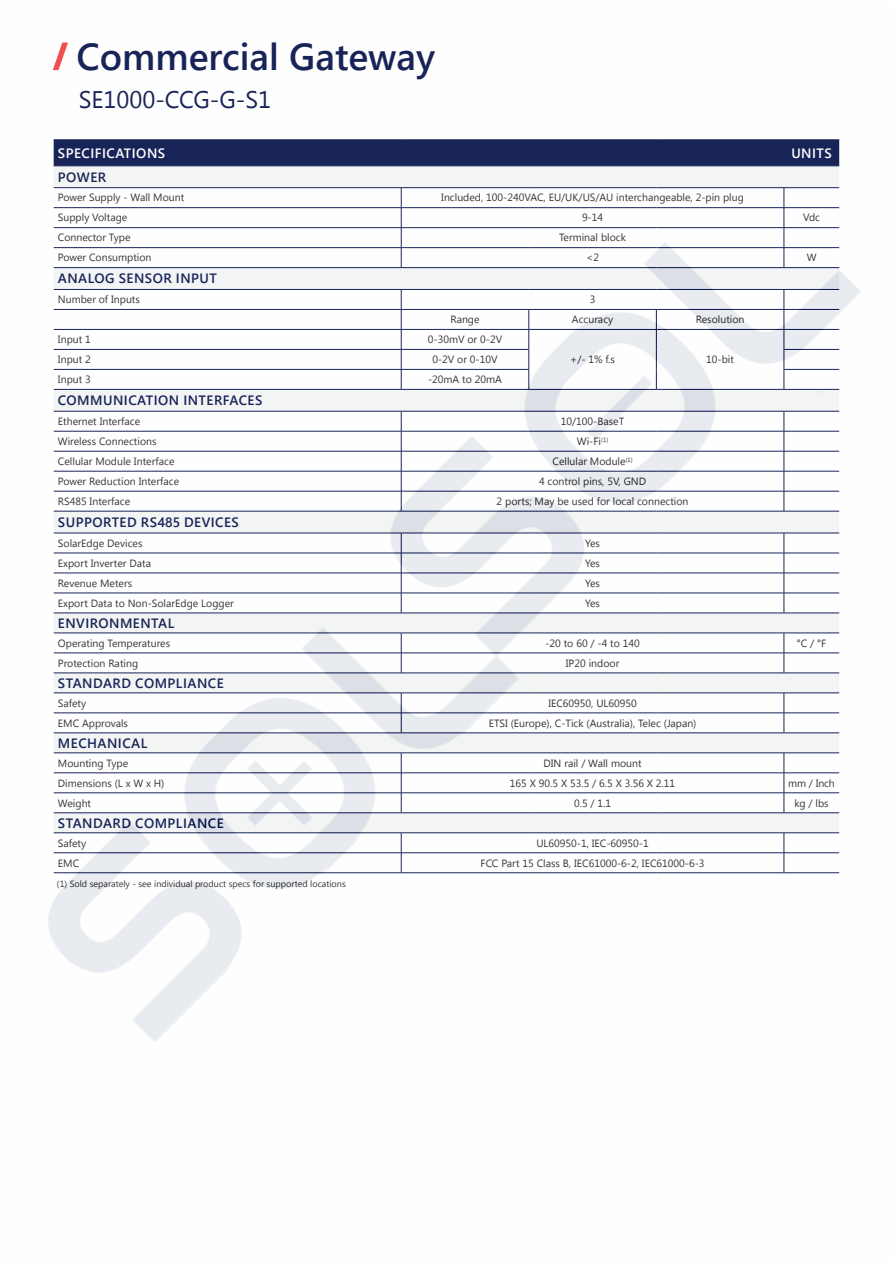
<style>
.page{position:relative;width:893px;height:1263px;background:#fff}
.page>*{position:absolute;margin:0;border:0;box-sizing:border-box;transform-origin:0 0}
.t1{font:600 37.5px "Segoe UI";color:#000d46}
.t2{font:24px "Segoe UI";color:#000d46}
.t3{font:600 13.5px "Segoe UI";letter-spacing:.035em;color:#000d46}
.t4{font:600 13.5px "Segoe UI";letter-spacing:.035em;color:#fff}
.t5{font:10.5px/20px "Segoe UI";color:#231f20;text-align:center}
.t6{font:9px "Segoe UI";color:#231f20}
.t7{font:6.15px "Segoe UI";color:#231f20}
</style>
<div class="page">
<img style="left:52px;top:42px;width:788px;height:126px">
<img style="left:48px;top:168px;width:813px;height:874px">
<h1 class="t1" style="left:77px;top:26px;width:360px">Commercial Gateway</h1>
<h2 class="t2" style="left:79px;top:82px;width:194px">SE1000-C C G G- 1S-</h2>
<p class="t4" style="left:58px;top:142px;width:109px">SPECIFICATIONS</p>
<p class="t3" style="left:58px;top:166px;width:50px">POWER</p>
<p class="t5" style="left:58px;top:187px;width:128px">Power Supply - Wall Mount</p>
<p class="t5" style="left:441px;top:187px;width:304px">Included, 100-240VAC, EU/UK/US/AU interchangeable, 2-pin plug</p>
<p class="t5" style="left:58px;top:207px;width:71px">Supply Voltage</p>
<p class="t5" style="left:582px;top:207px;width:23px">9-14</p>
<p class="t5" style="left:58px;top:227px;width:74px">Connector Type</p>
<p class="t5" style="left:559px;top:227px;width:68px">Terminal block</p>
<p class="t5" style="left:58px;top:247px;width:95px">Power Consumption</p>
<p class="t3" style="left:58px;top:268px;width:161px">ANALOG SENSOR INPUT</p>
<p class="t5" style="left:586px;top:247px;width:14px">&lt;2</p>
<p class="t5" style="left:58px;top:289px;width:84px">Number of Inputs</p>
<p class="t5" style="left:590px;top:289px;width:7px">3</p>
<p class="t5" style="left:58px;top:329px;width:34px">Input 1</p>
<p class="t5" style="left:428px;top:309px;width:76px">Range<br>0-30mV or 0-2V</p>
<p class="t5" style="left:572px;top:309px;width:43px">Accuracy</p>
<p class="t5" style="left:696px;top:309px;width:50px">Resolution</p>
<p class="t5" style="left:58px;top:349px;width:34px">Input 2</p>
<p class="t5" style="left:432px;top:349px;width:67px">0-2V or 0-10V</p>
<p class="t5" style="left:570px;top:349px;width:46px">+/- 1 % s.f</p>
<p class="t5" style="left:706px;top:349px;width:29px">10-bit</p>
<p class="t5" style="left:58px;top:369px;width:34px">Input 3</p>
<p class="t3" style="left:58px;top:390px;width:206px">COMMUNICATION INTERFACES</p>
<p class="t5" style="left:428px;top:369px;width:75px">-20mA to 20mA</p>
<p class="t5" style="left:58px;top:411px;width:84px">Ethernet Interface</p>
<p class="t5" style="left:561px;top:411px;width:65px">10/100-BaseT</p>
<p class="t5" style="left:58px;top:431px;width:100px">Wireless Connections</p>
<p class="t7" style="left:601px;top:435px;width:8px">(1)</p>
<p class="t5" style="left:577px;top:431px;width:26px">Wi-Fi</p>
<p class="t5" style="left:58px;top:451px;width:118px">Cellular Module Interface</p>
<p class="t7" style="left:626px;top:455px;width:8px">(1)</p>
<p class="t5" style="left:552px;top:451px;width:75px">Cellular Module</p>
<p class="t5" style="left:58px;top:471px;width:123px">Power Reduction Interface</p>
<p class="t5" style="left:539px;top:471px;width:109px">4 control pins , V5, GND</p>
<p class="t5" style="left:58px;top:491px;width:74px">RS485 Interface</p>
<p class="t3" style="left:58px;top:511px;width:183px">SUPPORTED RS485 DEVICES</p>
<p class="t5" style="left:497px;top:491px;width:193px">2 ports; May be used for local connection</p>
<p class="t5" style="left:58px;top:533px;width:86px">SolarEdge Devices</p>
<p class="t5" style="left:585px;top:533px;width:16px">Yes</p>
<p class="t5" style="left:58px;top:553px;width:95px">Export Inverter Data</p>
<p class="t5" style="left:585px;top:553px;width:16px">Yes</p>
<p class="t5" style="left:58px;top:573px;width:76px">Revenue Meters</p>
<p class="t5" style="left:585px;top:573px;width:16px">Yes</p>
<p class="t5" style="left:58px;top:593px;width:177px">Export Data to Non-SolarEdge Logger</p>
<p class="t3" style="left:58px;top:612px;width:118px">ENVIRONMENTAL</p>
<p class="t5" style="left:585px;top:593px;width:16px">Yes</p>
<p class="t5" style="left:58px;top:632px;width:114px">Operating Temperatures</p>
<p class="t5" style="left:545px;top:632px;width:96px">-20 to 60 / -4 to 140</p>
<p class="t5" style="left:58px;top:652px;width:82px">Protection Rating</p>
<p class="t3" style="left:58px;top:672px;width:167px">STANDARD COMPLIANCE</p>
<p class="t5" style="left:566px;top:652px;width:55px">IP20 indoor</p>
<p class="t5" style="left:58px;top:692px;width:30px">Safety</p>
<p class="t5" style="left:548px;top:692px;width:90px">IEC60950, UL60950</p>
<p class="t5" style="left:58px;top:712px;width:72px">EMC Approvals</p>
<p class="t3" style="left:58px;top:732px;width:91px">MECHANICAL</p>
<p class="t5" style="left:489px;top:712px;width:209px">ETSI (Europe C,) -Tick (Australia ,) Telec (Japan(</p>
<p class="t5" style="left:58px;top:752px;width:72px">Mounting Type</p>
<p class="t5" style="left:543px;top:752px;width:100px">DIN rail / Wall mount</p>
<p class="t5" style="left:58px;top:772px;width:108px">Dimensions WxL ( Hx )</p>
<p class="t5" style="left:510px;top:772px;width:167px">165 X 90.5 X 53.5 / 6.5 X 3.56 X 2.11</p>
<p class="t5" style="left:58px;top:792px;width:35px">Weight</p>
<p class="t3" style="left:58px;top:812px;width:167px">STANDARD COMPLIANCE</p>
<p class="t5" style="left:574px;top:792px;width:39px">0.5 / 1.1</p>
<p class="t5" style="left:58px;top:832px;width:30px">Safety</p>
<p class="t5" style="left:536px;top:832px;width:114px">UL60950-1, IEC-60950-1</p>
<p class="t5" style="left:58px;top:852px;width:23px">EMC</p>
<p class="t5" style="left:481px;top:852px;width:225px">FCC Part 15 Class ,B IEC61000-6-2, IEC61000-6-3</p>
<p class="t6" style="left:57px;top:878px;width:290px">1( ) Sold separately - see individual product specs for supported locations</p>
<p class="t4" style="left:791px;top:142px;width:42px">UNITS</p>
<p class="t5" style="left:803px;top:207px;width:18px">Vdc</p>
<p class="t5" style="left:807px;top:247px;width:11px">W</p>
<p class="t5" style="left:797px;top:632px;width:31px">C° F°/</p>
<p class="t5" style="left:788px;top:772px;width:48px">mm / Inch</p>
<p class="t5" style="left:794px;top:792px;width:36px">kg / lbs</p>
</div>
